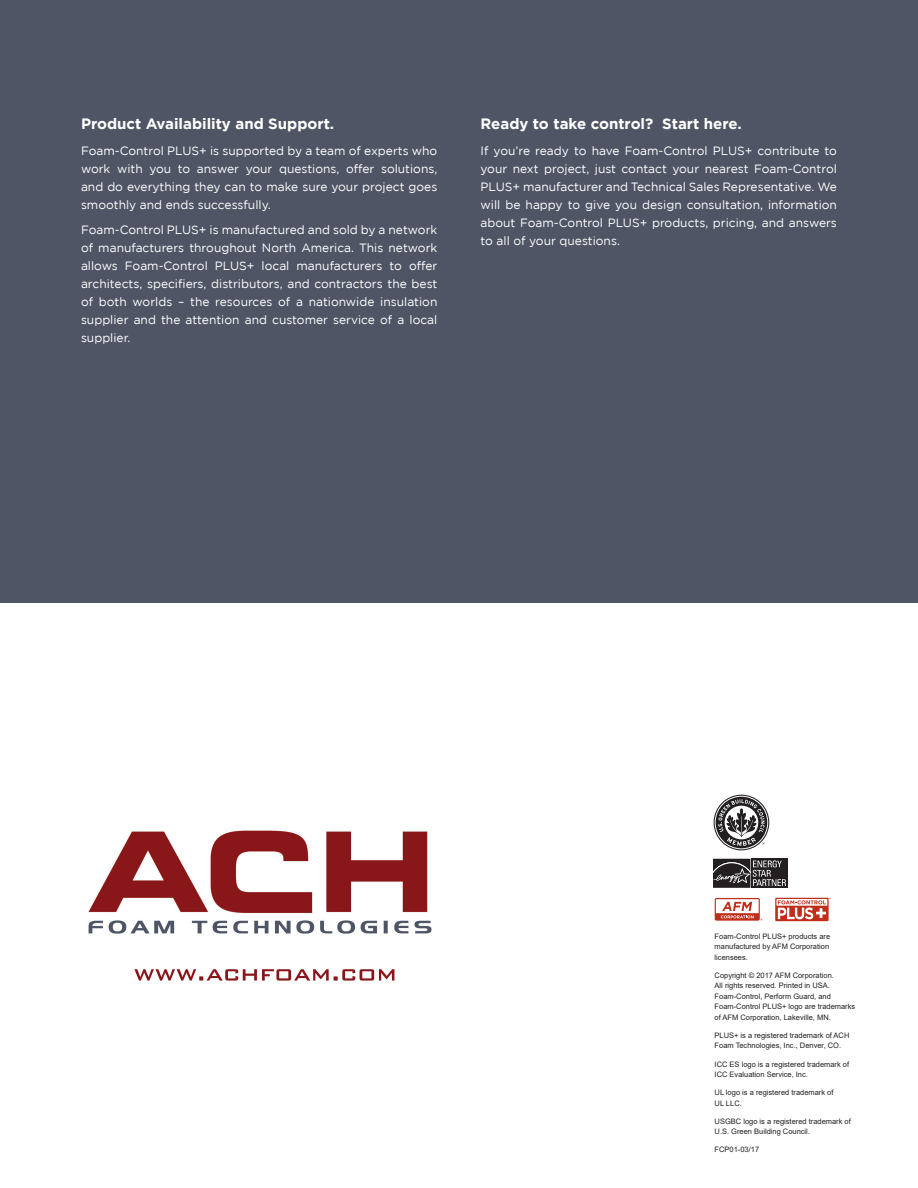
<style>
.page{position:relative;width:918px;height:1188px;background:#fff}
.page>*{position:absolute;margin:0;border:0;box-sizing:border-box;transform-origin:0 0}
.Body_Text_Heading_WH{font:700 15px "Gotham";color:#fff}
.Body_Text_Justified{font:12px/18px "Gotham";color:#fff;text-align:justify}
.Legal_Jargin_on_Back{font:7.5px/10.5px "Arial";color:#231f20}
.t1{font:700 1.5px "Gotham";color:#c02d19}
</style>
<div class="page">
<div style="left:0;top:0;width:918px;height:603px;background:#4f5565"></div>
<svg style="left:713px;top:858px;width:75px;height:30px;background:#4b4748"></svg>
<svg style="left:714px;top:795px;width:55px;height:55px"></svg>
<svg style="left:715px;top:898px;width:45px;height:23px"></svg>
<div style="left:716px;top:899px;width:43px;height:14px;background:#fff"></div>
<svg style="left:721px;top:902px;width:33px;height:16px"></svg>
<svg style="left:775px;top:898px;width:54px;height:23px"></svg>
<svg style="left:776px;top:899px;width:51px;height:7px"></svg>
<svg style="left:778px;top:900px;width:48px;height:19px"></svg>
<img style="left:88px;top:830px;width:344px;height:151px">
<img style="left:92px;top:955px;width:166px;height:7px">
<svg style="left:134px;top:969px;width:260px;height:12px"></svg>
<p class="Body_Text_Heading_WH" style="left:81px;top:115px;width:255px">Product Availability and Support.</p>
<p class="Body_Text_Justified" style="left:81px;top:141px;width:358px">Foam-Control PLUS+ is supported by a team of experts who work with you to answer your questions, offer solutions, and do everything they can to make sure your project goes smoothly and ends successfully.</p>
<p class="Body_Text_Justified" style="left:81px;top:221px;width:358px">Foam-Control PLUS+ is manufactured and sold by a network of manufacturers throughout North America. This network allows Foam‑Control PLUS+ local manufacturers to offer architects, specifiers, distributors, and contractors the best of both worlds – the resources of a nationwide insulation supplier and the attention and customer service of a local supplier.</p>
<p class="Body_Text_Heading_WH" style="left:481px;top:115px;width:263px">Ready to take control? Start here.</p>
<p class="Body_Text_Justified" style="left:481px;top:141px;width:358px">If you’re ready to have Foam-Control PLUS+ contribute to your next project, just contact your nearest Foam-Control PLUS+ manufacturer and Technical Sales Representative. We will be happy to give you design consultation, information about Foam-Control PLUS+ products, pricing, and answers to all of your questions.</p>
<p class="t1" style="left:829px;top:897px;width:4px">TM</p>
<p class="Legal_Jargin_on_Back" style="left:715px;top:931px;width:117px">Foam-Control PLUS+ products are manufactured by AFM Corporation licensees.</p>
<p class="Legal_Jargin_on_Back" style="left:715px;top:970px;width:142px">Copyright © 2017 AFM Corporation.<br>All rights reserved. Printed in USA.<br>Foam-Control, Perform Guard, and Foam-Control PLUS+ logo are trademarks of AFM Corporation, Lakeville, MN.</p>
<p class="Legal_Jargin_on_Back" style="left:715px;top:1030px;width:136px">PLUS+ is a registered trademark of ACH<br>Foam Technologies, Inc., Denver, CO.</p>
<p class="Legal_Jargin_on_Back" style="left:715px;top:1059px;width:136px">ICC ES logo is a registered trademark of<br>ICC Evaluation Service, Inc.</p>
<p class="Legal_Jargin_on_Back" style="left:715px;top:1087px;width:120px">UL logo is a registered trademark of<br>UL LLC.</p>
<p class="Legal_Jargin_on_Back" style="left:715px;top:1116px;width:138px">USGBC logo is a registered trademark of<br>U.S. Green Building Council.</p>
<p class="Legal_Jargin_on_Back" style="left:715px;top:1144px;width:46px">FCP01-03/17</p>
</div>
